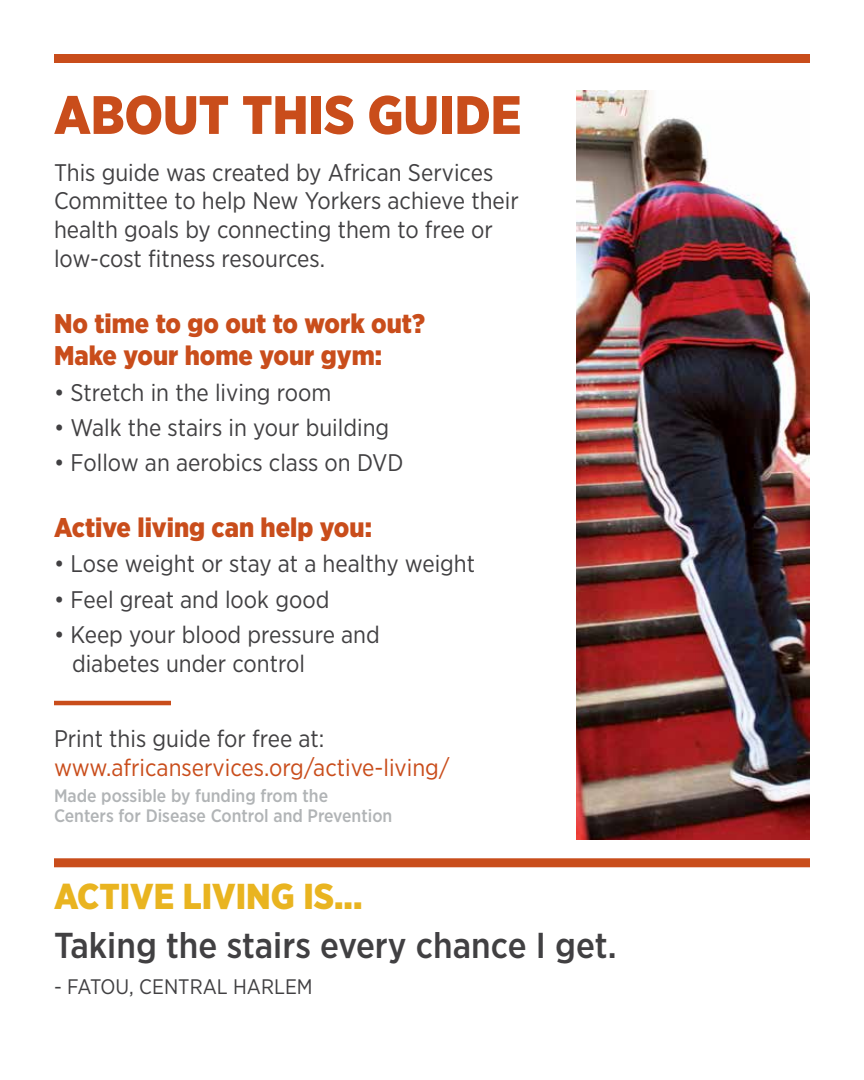
<style>
.page{position:relative;width:864px;height:1080px;background:#fff}
.page>*{position:absolute;margin:0;border:0;box-sizing:border-box;transform-origin:0 0}
.t1{font:900 54px "Gotham Narrow";color:#c94d1b}
.t2{font:500 36px "Gotham Narrow";color:#414042}
.t3{font:900 36px "Gotham Narrow";color:#e9b420}
.t4{font:900 27px/32.4px "Gotham Narrow";color:#c94d1b}
.t5{font:24px/28.8px "Gotham Narrow";color:#414042}
.t6{font:24px "Gotham Narrow";color:#c94d1b}
.t7{font:21px "Gotham Narrow";color:#414042}
.t8{font:500 18px/19.8px "Gotham Narrow";color:#b1b4b6}
</style>
<div class="page">
<div style="left:54px;top:54px;width:756px;height:9px;background:#c94d1b"></div>
<div style="left:54px;top:858px;width:756px;height:9px;background:#c94d1b"></div>
<hr style="left:54px;top:701px;width:117px;height:4px;background:#c94d1b">
<img style="left:576px;top:91px;width:234px;height:748px">
<h1 class="t1" style="left:54px;top:79px;width:469px">ABOUT THIS GUIDE</h1>
<p class="t5" style="left:54px;top:157px;width:466px">This guide was created by African Services Committee to help New Yorkers achieve their health goals by connecting them to free or low-cost fitness resources.</p>
<p class="t4" style="left:54px;top:307px;width:373px">No time to go out to work out?<br>Make your home your gym:</p>
<p class="t5" style="left:54px;top:377px;width:279px">• Stretch in the living room</p>
<p class="t5" style="left:54px;top:413px;width:337px">• Walk the stairs in your building</p>
<p class="t5" style="left:54px;top:448px;width:351px">• Follow an aerobics class on DVD</p>
<p class="t4" style="left:54px;top:511px;width:320px">Active living can help you:</p>
<p class="t5" style="left:54px;top:549px;width:423px">• Lose weight or stay at a healthy weight</p>
<p class="t5" style="left:54px;top:584px;width:277px">• Feel great and look good</p>
<p class="t5" style="left:72px;top:620px;width:309px;text-indent:-18px">• Keep your blood pressure and diabetes under control</p>
<p class="t5" style="left:54px;top:724px;width:272px">Print this guide for free at:</p>
<p class="t6" style="left:54px;top:752px;width:397px">www.africanservices.org/active-living/</p>
<p class="t8" style="left:54px;top:786px;width:340px">Made possible by funding from the<br>Centers for Disease Control and Prevention</p>
<h2 class="t3" style="left:54px;top:873px;width:310px">ACTIVE LIVING IS...</h2>
<h2 class="t2" style="left:54px;top:923px;width:564px">Taking the stairs every chance I get.</h2>
<p class="t7" style="left:54px;top:974px;width:260px">- FATOU, CENTRAL HARLEM</p>
</div>
